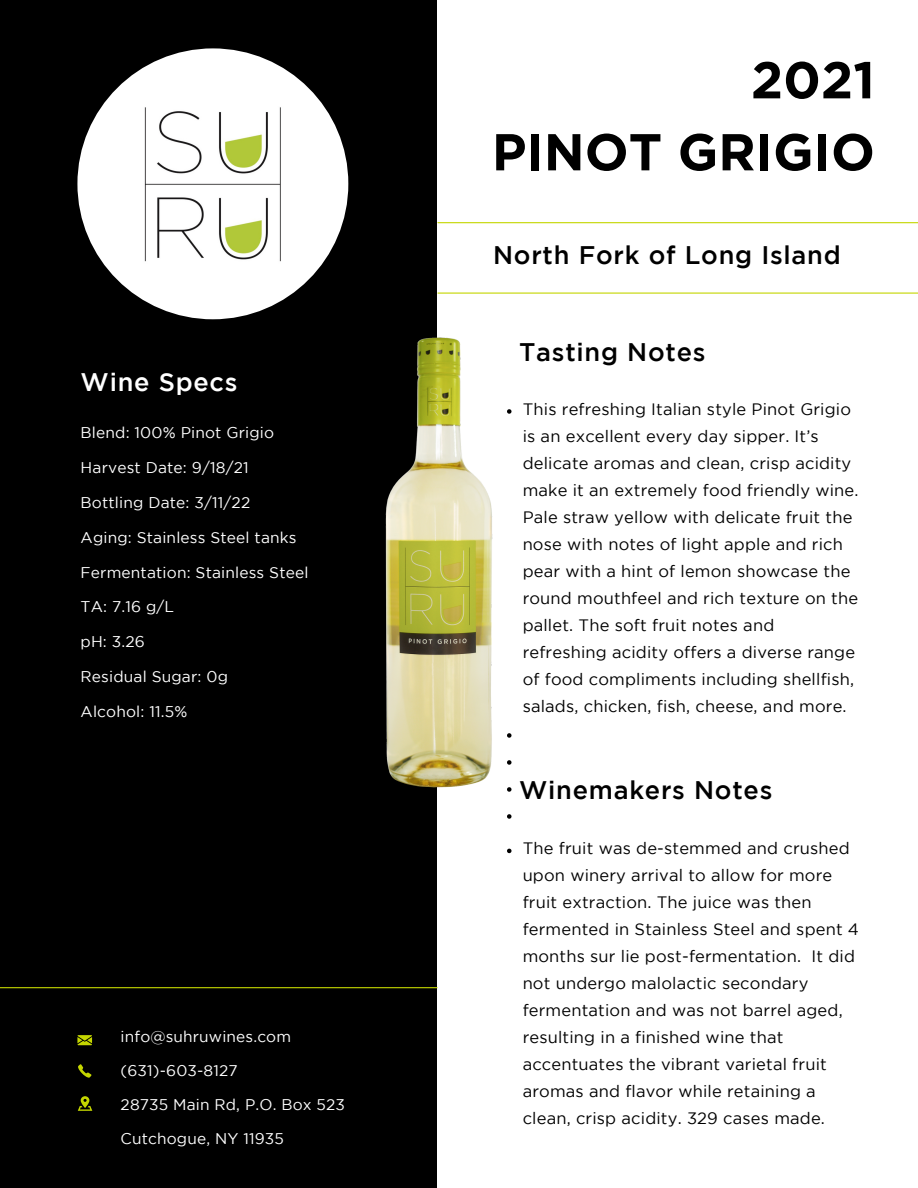
<style>
.page{position:relative;width:918px;height:1188px;background:#000}
.page>*{position:absolute;margin:0;border:0;box-sizing:border-box;transform-origin:0 0}
.t1{font:700 51.75px/72px "Gotham";color:#000;text-align:right}
.t2{font:500 25.35px "Gotham";letter-spacing:.03em;color:#000}
.t3{font:500 25.35px "Gotham";letter-spacing:.03em;color:#fff}
.t4{font:16.5px/27px "Gotham";letter-spacing:.01em;color:#000}
.t5{font:15.45px/33.8px "Gotham";letter-spacing:.01em;color:#fff}
</style>
<div class="page">
<svg style="left:77px;top:1035px;width:15px;height:10px"></svg>
<svg style="left:78px;top:1064px;width:13px;height:14px"></svg>
<svg style="left:78px;top:1096px;width:14px;height:15px"></svg>
<div style="left:437px;top:0;width:481px;height:1188px;background:#fff"></div>
<hr style="left:438px;top:293px;width:480px;height:1px;background:#c4d600">
<img style="left:77px;top:48px;width:271px;height:271px;border-radius:50%">
<hr style="left:438px;top:222px;width:480px;height:1px;background:#c4d600">
<hr style="left:0;top:987px;width:437px;height:1px;background:#c4d600">
<img style="left:385px;top:337px;width:108px;height:451px">
<svg style="left:507px;top:409px;width:5px;height:5px"></svg>
<svg style="left:507px;top:733px;width:5px;height:5px"></svg>
<svg style="left:507px;top:760px;width:5px;height:5px"></svg>
<svg style="left:507px;top:787px;width:5px;height:5px"></svg>
<svg style="left:507px;top:814px;width:5px;height:5px"></svg>
<svg style="left:507px;top:849px;width:5px;height:4px"></svg>
<h2 class="t3" style="left:81px;top:373px;width:158px">Wine Specs</h2>
<p class="t5" style="left:81px;top:417px;width:195px">Blend: 100% Pinot Grigio</p>
<p class="t5" style="left:81px;top:452px;width:170px">Harvest Date: 9/18/21</p>
<p class="t5" style="left:81px;top:487px;width:171px">Bottling Date: 3/11/22</p>
<p class="t5" style="left:81px;top:521px;width:218px">Aging: Stainless Steel tanks</p>
<p class="t5" style="left:81px;top:556px;width:229px">Fermentation: Stainless Steel</p>
<p class="t5" style="left:81px;top:591px;width:95px">TA: 7.16 g/L</p>
<p class="t5" style="left:81px;top:626px;width:66px">pH: 3.26</p>
<p class="t5" style="left:81px;top:661px;width:149px">Residual Sugar: 0g</p>
<p class="t5" style="left:81px;top:696px;width:108px">Alcohol: 11.5%</p>
<p class="t5" style="left:121px;top:1021px;width:226px">info@suhruwines.com (631)-603-8127<br>28735 Main Rd, P.O. Box 523<br>Cutchogue, NY 11935</p>
<h1 class="t1" style="left:492px;top:43px;width:385px">2021<br>PINOT GRIGIO</h1>
<h2 class="t2" style="left:493px;top:246px;width:349px">North Fork of Long Island</h2>
<h2 class="t2" style="left:519px;top:342px;width:188px">Tasting Notes</h2>
<p class="t4" style="left:523px;top:397px;width:337px">This refreshing Italian style Pinot Grigio is an excellent every day sipper. It’s delicate aromas and clean, crisp acidity make it an extremely food friendly wine.<br>Pale straw yellow with delicate fruit the nose with notes of light apple and rich pear with a hint of lemon showcase the round mouthfeel and rich texture on the pallet. The soft fruit notes and refreshing acidity offers a diverse range of food compliments including shellfish, salads, chicken, fish, cheese, and more.</p>
<h2 class="t2" style="left:519px;top:780px;width:255px">Winemakers Notes</h2>
<p class="t4" style="left:523px;top:836px;width:338px">The fruit was de-stemmed and crushed upon winery arrival to allow for more fruit extraction. The juice was then fermented in Stainless Steel and spent 4 months sur lie post-fermentation. It did not undergo malolactic secondary fermentation and was not barrel aged, resulting in a finished wine that accentuates the vibrant varietal fruit aromas and flavor while retaining a clean, crisp acidity. 329 cases made.</p>
</div>
